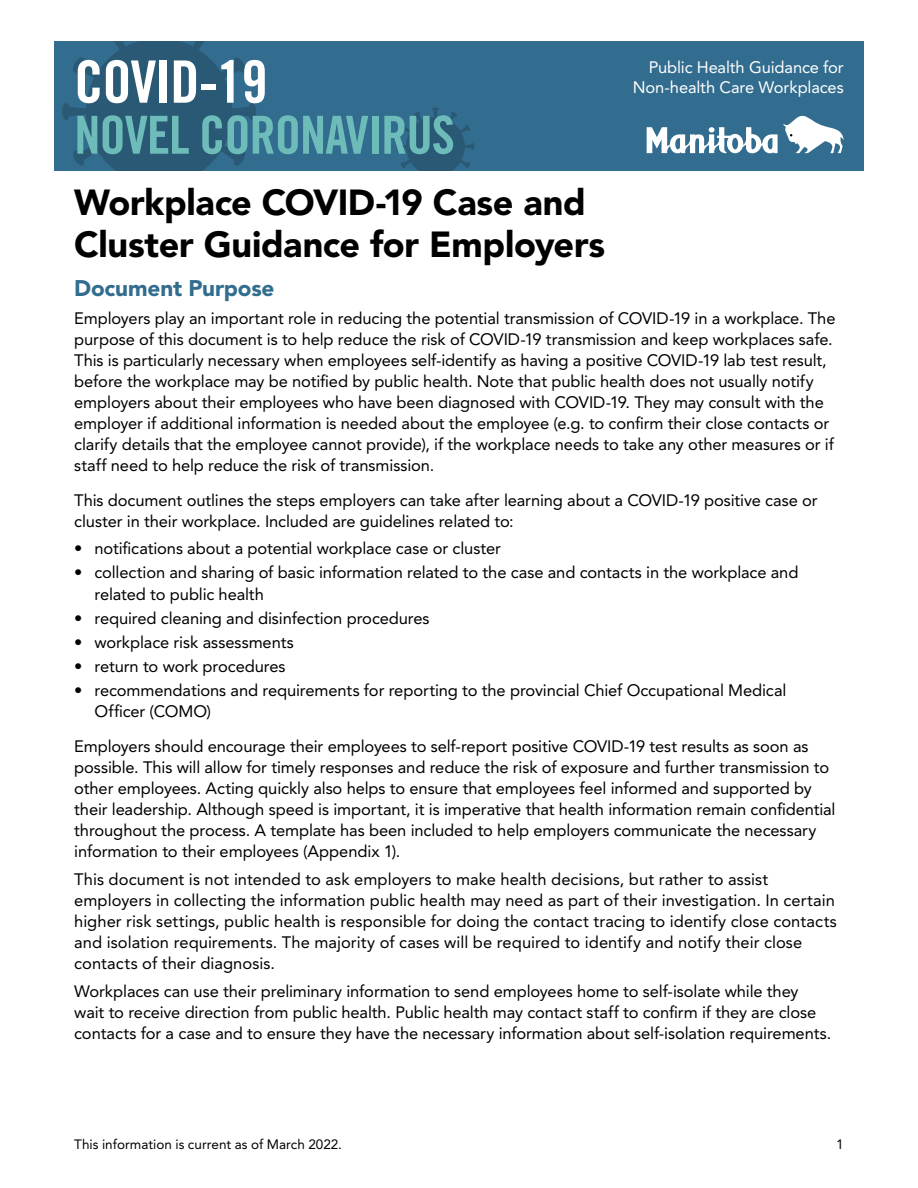
<style>
.page{position:relative;width:918px;height:1188px;background:#fff}
.page>*{position:absolute;margin:0;border:0;box-sizing:border-box;transform-origin:0 0}
.t1{font:58.5px "Trade Gothic LT Std Bd Cn 20";letter-spacing:-.02em;color:#fff}
.t2{font:52.5px "Trade Gothic LT Std Bd Cn 20";letter-spacing:-.02em;color:#6ebcba}
.Intro_Text{font:900 36px/42px "Avenir LT Std";letter-spacing:-.01em;color:#000}
.Question_Text{font:900 22.5px "Avenir LT Std";letter-spacing:-.01em;color:#326d8f}
.Intro_Text-2{font:16.5px/21px "Avenir LT Std";letter-spacing:-.005em;color:#000}
.Answer_Text{font:16.5px/19.5px "Avenir LT Std";letter-spacing:-.005em;color:#fff;text-align:right}
.t3{font:13.5px "Avenir LT Std";color:#000}
</style>
<div class="page">
<div style="left:54px;top:41px;width:810px;height:130px;background:#326d8f"></div>
<svg style="left:62px;top:41px;width:194px;height:130px"></svg>
<svg style="left:396px;top:107px;width:78px;height:64px"></svg>
<svg style="left:647px;top:115px;width:197px;height:38px"></svg>
<p class="t1" style="left:74px;top:46px;width:195px">COVID-19</p>
<p class="t2" style="left:74px;top:103px;width:382px">NOVEL CORONAVIRUS</p>
<p class="Intro_Text" style="left:74px;top:182px;width:533px">Workplace COVID-19 Case and<br>Cluster Guidance for Employers</p>
<p class="Question_Text" style="left:74px;top:275px;width:202px">Document Purpose</p>
<p class="Intro_Text-2" style="left:74px;top:308px;width:763px">Employers play an important role in reducing the potential transmission of COVID-19 in a workplace. The purpose of this document is to help reduce the risk of COVID-19 transmission and keep workplaces safe.<br>This is particularly necessary when employees self-identify as having a positive COVID-19 lab test result, before the workplace may be notified by public health. Note that public health does not usually notify employers about their employees who have been diagnosed with COVID-19. They may consult with the employer if additional information is needed about the employee (e.g. to confirm their close contacts or clarify details that the employee cannot provide), if the workplace needs to take any other measures or if staff need to help reduce the risk of transmission.</p>
<p class="Intro_Text-2" style="left:74px;top:489px;width:745px">This document outlines the steps employers can take after learning about a COVID-19 positive case or cluster in their workplace. Included are guidelines related to:</p>
<p class="Intro_Text-2" style="left:74px;top:538px;width:428px">• notifications about a potential workplace case or cluster</p>
<p class="Intro_Text-2" style="left:94px;top:562px;width:705px;text-indent:-20px">• collection and sharing of basic information related to the case and contacts in the workplace and related to public health</p>
<p class="Intro_Text-2" style="left:74px;top:608px;width:357px">• required cleaning and disinfection procedures</p>
<p class="Intro_Text-2" style="left:74px;top:632px;width:221px">• workplace risk assessments</p>
<p class="Intro_Text-2" style="left:74px;top:656px;width:213px">• return to work procedures</p>
<p class="Intro_Text-2" style="left:94px;top:680px;width:693px;text-indent:-20px">• recommendations and requirements for reporting to the provincial Chief Occupational Medical<br>Officer (COMO)</p>
<p class="Intro_Text-2" style="left:74px;top:736px;width:763px">Employers should encourage their employees to self-report positive COVID-19 test results as soon as possible. This will allow for timely responses and reduce the risk of exposure and further transmission to other employees. Acting quickly also helps to ensure that employees feel informed and supported by their leadership. Although speed is important, it is imperative that health information remain confidential throughout the process. A template has been included to help employers communicate the necessary information to their employees (Appendix 1).</p>
<p class="Intro_Text-2" style="left:74px;top:869px;width:764px">This document is not intended to ask employers to make health decisions, but rather to assist employers in collecting the information public health may need as part of their investigation. In certain higher risk settings, public health is responsible for doing the contact tracing to identify close contacts and isolation requirements. The majority of cases will be required to identify and notify their close contacts of their diagnosis.</p>
<p class="Intro_Text-2" style="left:74px;top:980px;width:759px">Workplaces can use their preliminary information to send employees home to self-isolate while they wait to receive direction from public health. Public health may contact staff to confirm if they are close contacts for a case and to ensure they have the necessary information about self-isolation requirements.</p>
<p class="Answer_Text" style="left:633px;top:58px;width:212px">Public Health Guidance for<br>Non-health Care Workplaces</p>
<p class="t3" style="left:74px;top:1136px;width:269px">This information is current as of March 2022.</p>
<p class="t3" style="left:836px;top:1136px;width:9px">1</p>
</div>
